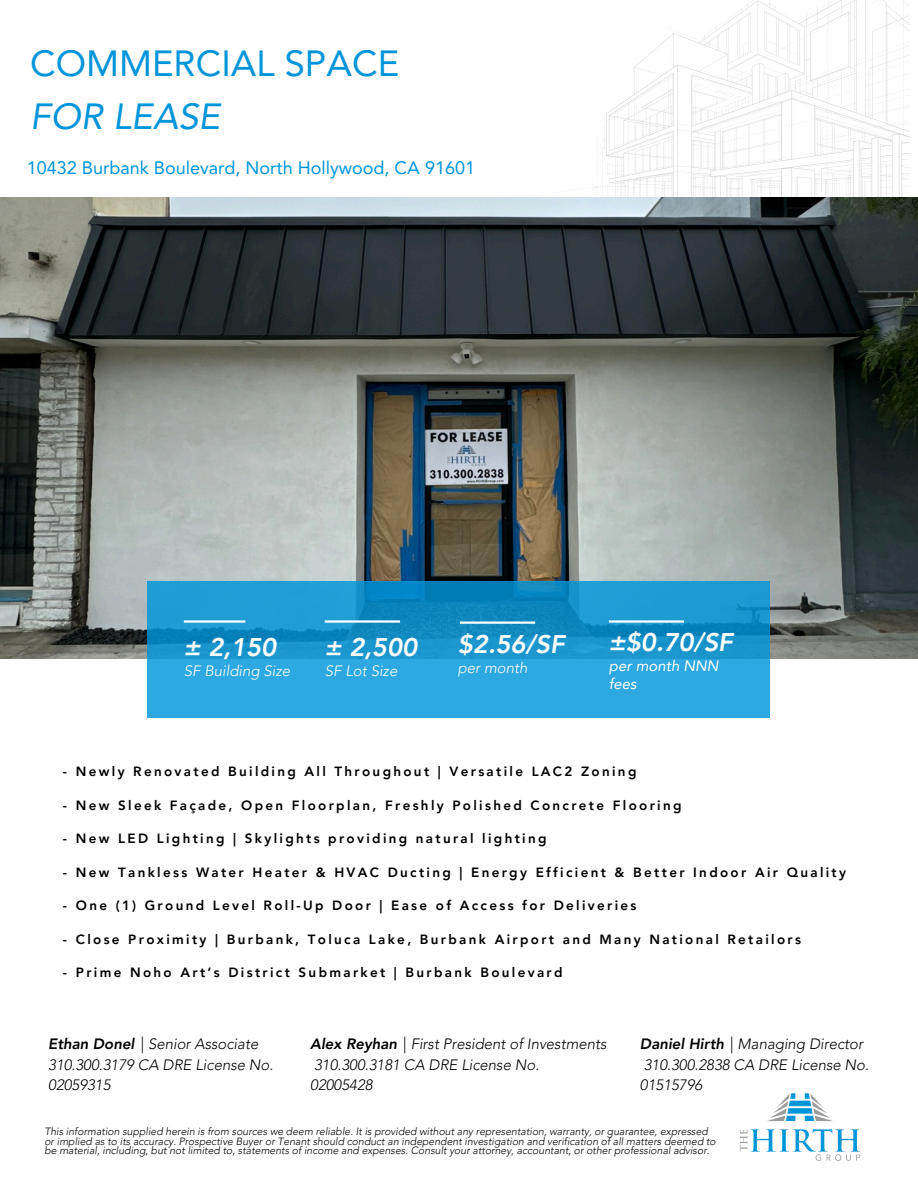
<style>
.page{position:relative;width:918px;height:1188px;background:#fff}
.page>*{position:absolute;margin:0;border:0;box-sizing:border-box;transform-origin:0 0}
.t1{font:36.3px "Avenir LT Pro";color:#0095da}
.t2{font:italic 36.3px "Avenir LT Pro";color:#0095da}
.t3{font:italic 800 25.5px "Avenir LT Pro";color:#fff}
.t4{font:18px "Avenir LT Pro";color:#0095da}
.t5{font:italic 300 15px/20.2px "Avenir LT Pro";color:#000}
.t6{font:italic 300 15px "Avenir LT Pro";color:#fff}
.t7{font:italic 15px/18px "Avenir LT Pro";color:#fff}
.t8{font:800 13.35px "Avenir LT Pro";letter-spacing:.175em;color:#000}
.t9{font:italic 300 10.5px "Avenir LT Pro";color:#000}
.s1{font-weight:800}
</style>
<div class="page">
<img style="left:739px;top:1093px;width:122px;height:68px">
<svg style="left:530px;top:0;width:380px;height:197px"></svg>
<img style="left:0;top:197px;width:918px;height:461px">
<svg style="left:148px;top:581px;width:622px;height:137px;background:#209bd3"></svg>
<hr style="left:325px;top:620px;width:75px;height:3px;background:#fff">
<hr style="left:460px;top:622px;width:75px;height:2px;background:#fff">
<hr style="left:609px;top:620px;width:75px;height:3px;background:#fff">
<hr style="left:184px;top:620px;width:61px;height:3px;background:#fff">
<h4 class="t1" style="left:30px;top:48px;width:371px">COMMERCIAL SPACE</h4>
<p class="t2" style="left:30px;top:102px;width:191px">FOR LEASE</p>
<h3 class="t4" style="left:27px;top:161px;width:450px">10432 Burbank Boulevard, North Hollywood, CA 91601</h3>
<p class="t3" style="left:184px;top:636px;width:94px">± 2,150</p>
<p class="t6" style="left:184px;top:665px;width:108px">SF Building Size</p>
<h4 class="t3" style="left:325px;top:636px;width:94px">± 2,500</h4>
<h4 class="t6" style="left:325px;top:665px;width:74px">SF Lot Size</h4>
<p class="t3" style="left:458px;top:634px;width:109px">$2.56/SF</p>
<p class="t6" style="left:458px;top:662px;width:71px">per month</p>
<p class="t3" style="left:609px;top:631px;width:126px">±$0.70/SF</p>
<p class="t7" style="left:609px;top:658px;width:111px">per month NNN fees</p>
<p class="t8" style="left:63px;top:766px;width:575px">- Newly Renovated Building All Throughout | Versatile LAC2 Zoning</p>
<p class="t8" style="left:63px;top:799px;width:620px">- New Sleek Façade, Open Floorplan, Freshly Polished Concrete Flooring</p>
<p class="t8" style="left:63px;top:833px;width:485px">- New LED Lighting | Skylights providing natural lighting</p>
<p class="t8" style="left:63px;top:866px;width:785px">- New Tankless Water Heater &amp; HVAC Ducting | Energy Efficient &amp; Better Indoor Air Quality</p>
<p class="t8" style="left:63px;top:900px;width:575px">- One (1) Ground Level Roll-Up Door | Ease of Access for Deliveries</p>
<p class="t8" style="left:63px;top:934px;width:740px">- Close Proximity | Burbank, Toluca Lake, Burbank Airport and Many National Retailors</p>
<p class="t8" style="left:63px;top:967px;width:501px">- Prime Noho Art’s District Submarket | Burbank Boulevard</p>
<h4 class="t5" style="left:48px;top:1035px;width:227px"><span class="s1">Ethan Donel</span> | Senior Associate<br>310.300.3179 CA DRE License No.<br>02059315</h4>
<h4 class="t5" style="left:310px;top:1035px;width:298px"><span class="s1">Alex Reyhan</span> | First President of Investments<br>310.300.3181 CA DRE License No.<br>02005428</h4>
<h2 class="t5" style="left:640px;top:1035px;width:231px"><span class="s1">Daniel Hirth</span> | Managing Director<br>310.300.2838 CA DRE License No.<br>01515796</h2>
<h4 class="t9" style="left:44px;top:1127px;width:665px">This information supplied herein is from sources we deem reliable. It is provided without any representation, warranty, or guarantee, expressed</h4>
<h5 class="t9" style="left:44px;top:1137px;width:673px">or implied as to its accuracy. Prospective Buyer or Tenant should conduct an independent investigation and verification of all matters deemed to</h5>
<h4 class="t9" style="left:44px;top:1146px;width:667px">be material, including, but not limited to, statements of income and expenses. Consult your attorney, accountant, or other professional advisor.</h4>
</div>
